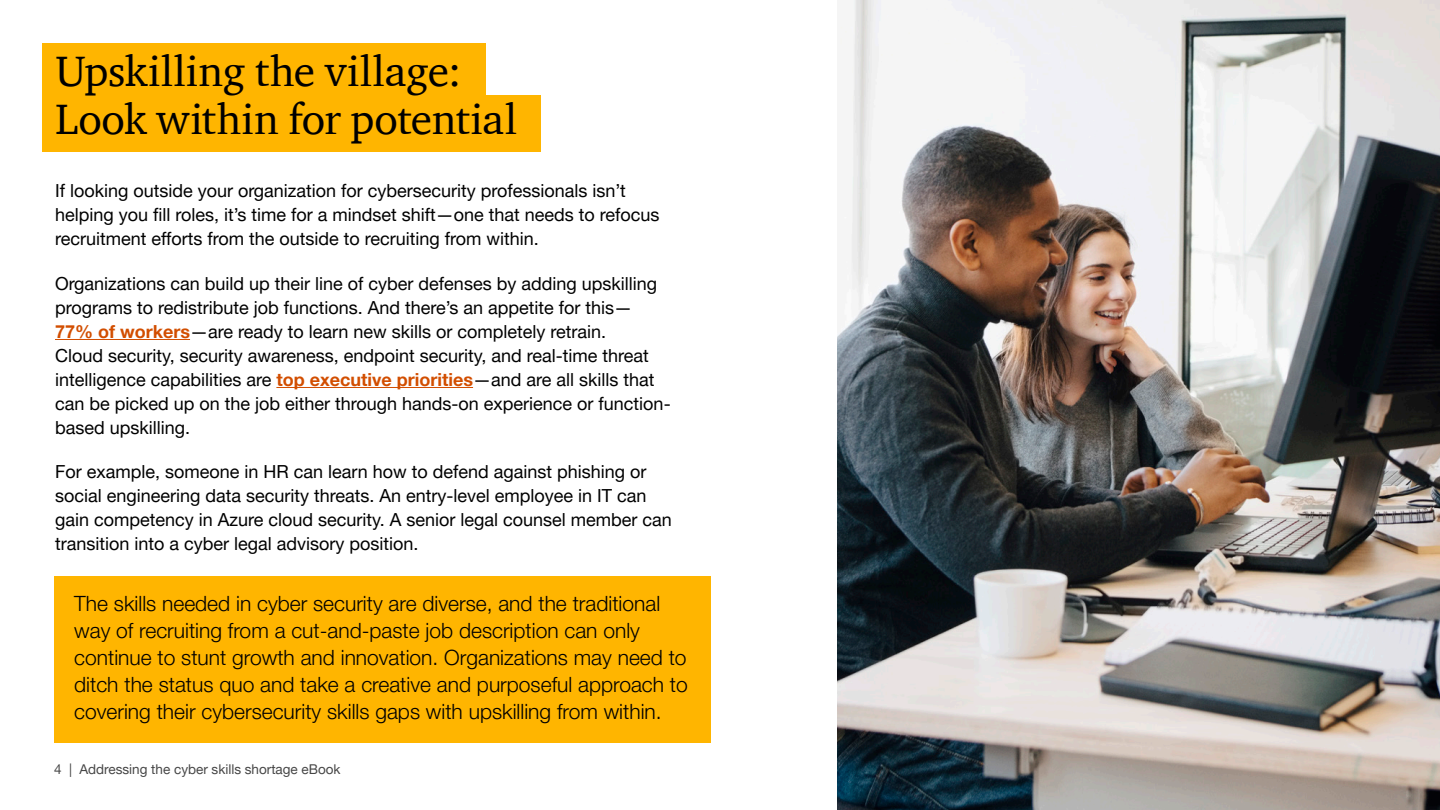
<style>
.page{position:relative;width:1440px;height:810px;background:#fff}
.page>*{position:absolute;margin:0;border:0;box-sizing:border-box;transform-origin:0 0}
.Headline___Header{font:43.5px/48px "ITC Charter Com";letter-spacing:-.005em;color:#000}
.Body___Copy__black{font:300 21px/27px "Helvetica Neue LT Pro";color:#000}
.Body___Copy__black-2{font:18px/24px "Helvetica Neue LT Pro";color:#000}
.t1{font:13.5px "Helvetica Neue LT Pro";color:#464646}
.s1{font-weight:700;color:#d24e00}
</style>
<div class="page">
<div style="left:42px;top:43px;width:444px;height:57px;background:#ffb500"></div>
<div style="left:42px;top:95px;width:499px;height:57px;background:#ffb500"></div>
<hr style="left:55px;top:339px;width:135px;height:1px;background:#d24e00">
<hr style="left:276px;top:387px;width:197px;height:1px;background:#d24e00">
<img style="left:837px;top:0;width:603px;height:810px">
<div style="left:54px;top:576px;width:657px;height:167px;background:#ffb500"></div>
<p class="Headline___Header" style="left:55px;top:47px;width:463px">Upskilling the village:<br>Look within for potential</p>
<p class="Body___Copy__black-2" style="left:55px;top:179px;width:606px">If looking outside your organization for cybersecurity professionals isn’t helping you fill roles, it’s time for a mindset shift—one that needs to refocus recruitment efforts from the outside to recruiting from within.</p>
<p class="Body___Copy__black-2" style="left:55px;top:271px;width:617px">Organizations can build up their line of cyber defenses by adding upskilling programs to redistribute job functions. And there’s an appetite for this— <span class="s1">77% of workers</span>—are ready to learn new skills or completely retrain.<br>Cloud security, security awareness, endpoint security, and real-time threat intelligence capabilities are <span class="s1">top executive priorities</span>—and are all skills that can be picked up on the job either through hands-on experience or function&shy;based upskilling.</p>
<p class="Body___Copy__black-2" style="left:55px;top:459px;width:618px">For example, someone in HR can learn how to defend against phishing or social engineering data security threats. An entry-level employee in IT can gain competency in Azure cloud security. A senior legal counsel member can transition into a cyber legal advisory position.</p>
<p class="Body___Copy__black" style="left:74px;top:590px;width:615px">The skills needed in cyber security are diverse, and the traditional way of recruiting from a cut-and-paste job description can only continue to stunt growth and innovation. Organizations may need to ditch the status quo and take a creative and purposeful approach to covering their cybersecurity skills gaps with upskilling from within.</p>
<p class="t1" style="left:54px;top:761px;width:288px">4 | Addressing the cyber skills shortage eBook</p>
</div>
